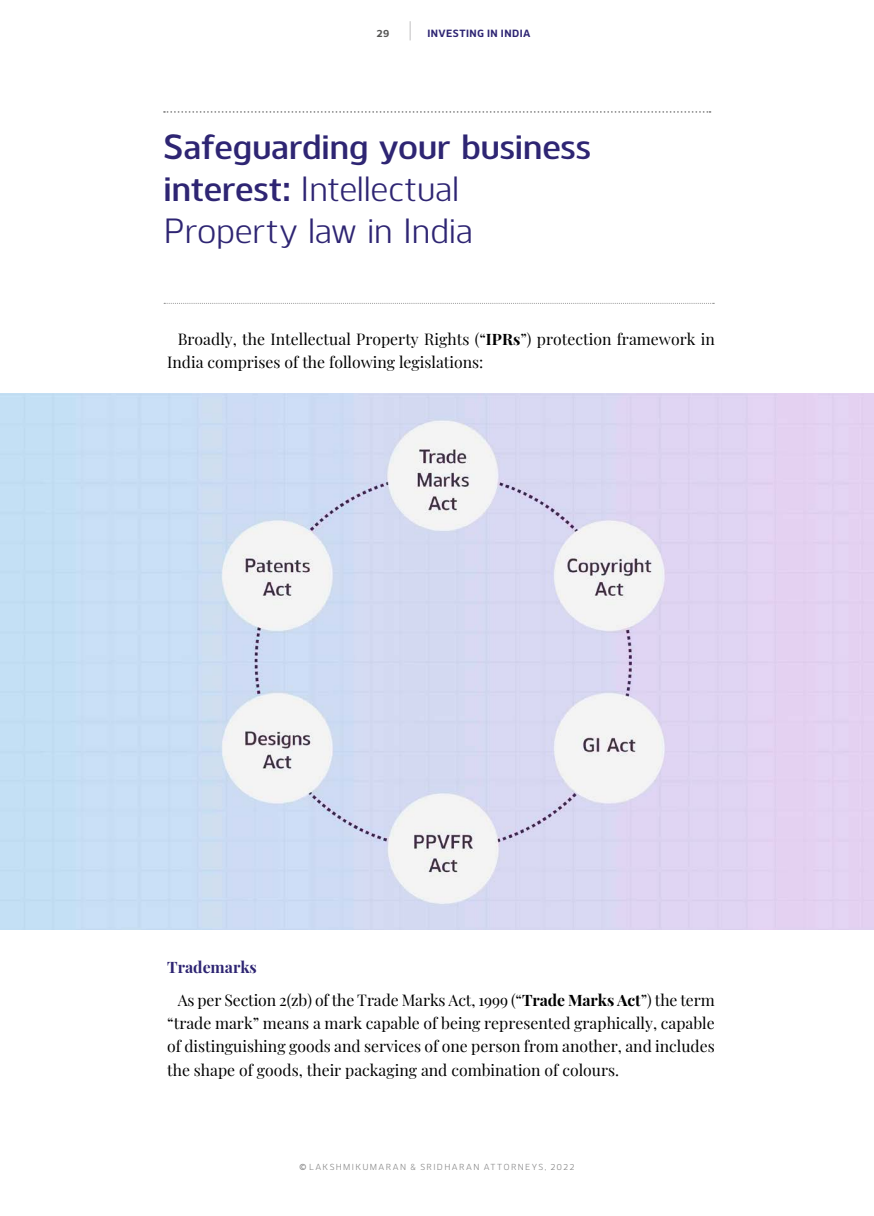
<style>
.page{position:relative;width:874px;height:1216px;background:#fff}
.page>*{position:absolute;margin:0;border:0;box-sizing:border-box;transform-origin:0 0}
.t1{font:600 35px/42px "Kobern";color:#2e2573}
.t2{font:15.75px/23.1px "Playfair Display";color:#000}
.t3{font:700 10.5px "Kobern";letter-spacing:.04em;color:#2e2573}
.t4{font:8.75px "Kobern";letter-spacing:.15em;color:#878787}
.s1{color:#575756}
.s2{font-weight:100;font-size:21px;color:#494849}
.s3{font-weight:400}
.s4{font-weight:700}
.s5{font-weight:700;color:#2e2573}
.s6{font-weight:700;color:#8a8a8b}
.s7{color:#89898a}
</style>
<div class="page">
<svg style="left:164px;top:111px;width:546px;height:2px"></svg>
<img style="left:1px;top:393px;width:872px;height:536px">
<svg style="left:164px;top:303px;width:550px;height:1px"></svg>
<p class="t3" style="left:376px;top:26px;width:155px"><span class="s1">29</span> <span class="s2">|</span> INVESTING IN INDIA</p>
<h1 class="t1" style="left:163px;top:123px;width:429px">Safeguarding your business interest: <span class="s3">Intellectual<br>Property law in India</span></h1>
<p class="t2" style="left:167px;top:326px;width:549px;text-indent:11px">Broadly, the Intellectual Property Rights (“<span class="s4">IPRs</span>”) protection framework in<br>India comprises of the following legislations:</p>
<p class="t2" style="left:178px;top:948px;width:538px;line-height:33.6px;text-indent:-11px"><span class="s5">Trademarks<br></span>As per Section 2(zb) of the Trade Marks Act, 1999 (“<span class="s4">Trade Marks Act</span>”) the term</p>
<p class="t2" style="left:167px;top:1010px;width:549px;text-align:justify">“trade mark” means a mark capable of being represented graphically, capable of distinguishing goods and services of one person from another, and includes the shape of goods, their packaging and combination of colours.</p>
<p class="t4" style="left:299px;top:1160px;width:276px"><span class="s6">©</span> LAKSHMIKUMARAN &amp; SRIDHARAN <span class="s7">ATTORNEYS</span>, 2022</p>
</div>
